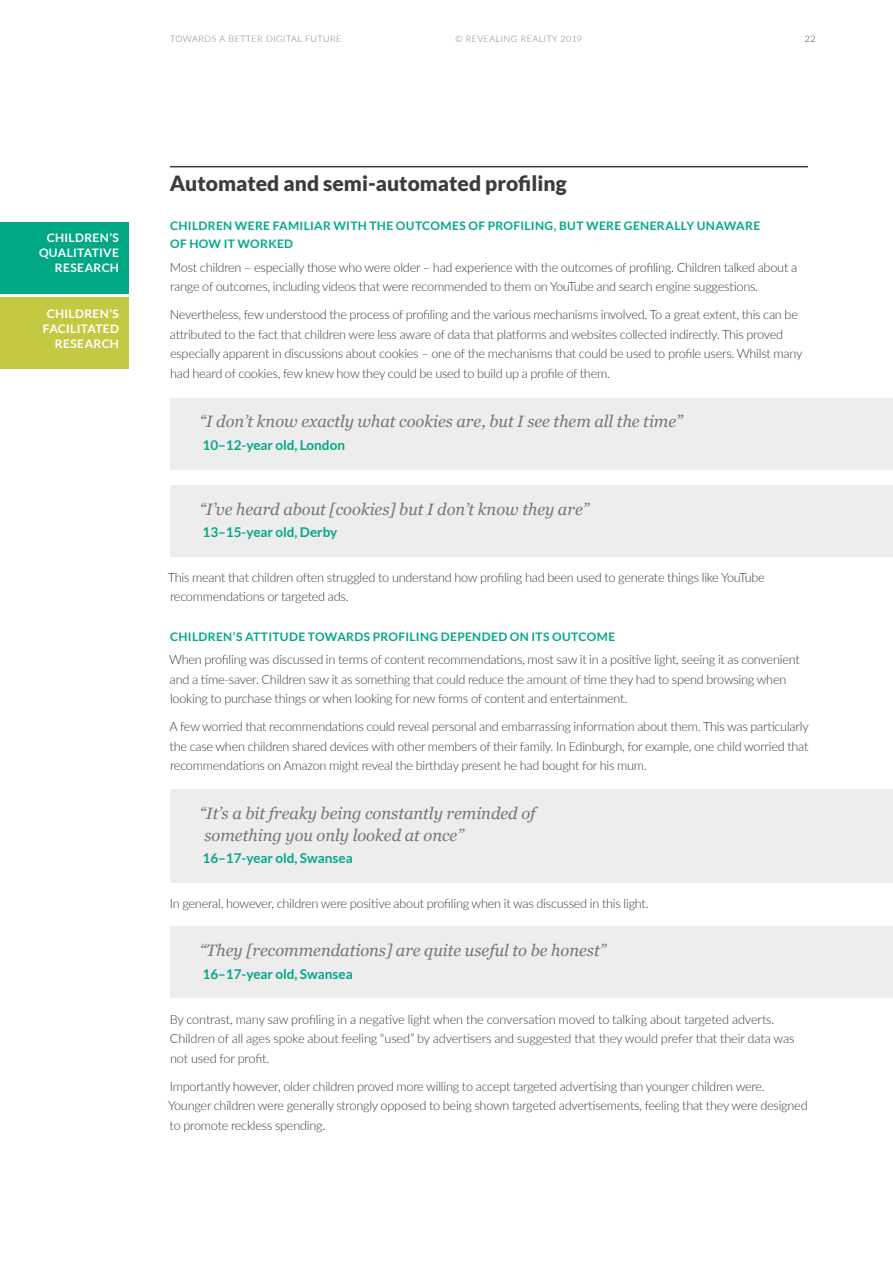
<style>
.page{position:relative;width:893px;height:1263px;background:#fff}
.page>*{position:absolute;margin:0;border:0;box-sizing:border-box;transform-origin:0 0}
.t1{font:900 21px "Lato";color:#3c3c3b}
.t2{font:italic 16.5px/22.5px "Georgia";color:#767675}
.t3{font:700 13.5px "Lato";color:#00a984}
.t4{font:300 12.75px/19.5px "Lato";letter-spacing:-.02em;color:#3c3c3b}
.t5{font:700 11.7px/18px "Lato";letter-spacing:.03em;color:#00a984}
.t6{font:700 11.7px/15px "Lato";letter-spacing:.025em;color:#fff;text-align:right}
.t7{font:300 9px "Lato";letter-spacing:.05em;color:#818080}
.t8{font:300 9px "Lato";color:#3c3c3b}
</style>
<div class="page">
<hr style="left:170px;top:166px;width:638px;height:1px;background:#3c3c3b">
<div style="left:170px;top:398px;width:723px;height:71px;background:#ededed"></div>
<div style="left:170px;top:485px;width:723px;height:71px;background:#ededed"></div>
<div style="left:170px;top:789px;width:723px;height:94px;background:#ededed"></div>
<div style="left:170px;top:927px;width:723px;height:71px;background:#ededed"></div>
<div style="left:0;top:298px;width:129px;height:71px;background:#c3c942"></div>
<div style="left:0;top:222px;width:129px;height:71px;background:#00a984"></div>
<p class="t7" style="left:170px;top:33px;width:173px">TOWARDS A BETTER DIGITAL FUTURE</p>
<p class="t7" style="left:455px;top:33px;width:128px">© REVEALING REALITY 2019</p>
<p class="t8" style="left:805px;top:33px;width:12px">22</p>
<p class="t6" style="left:39px;top:230px;width:82px">CHILDREN’S<br>QUALITATIVE<br>RESEARCH</p>
<p class="t6" style="left:43px;top:306px;width:78px">CHILDREN’S<br>FACILITATED<br>RESEARCH</p>
<h1 class="t1" style="left:170px;top:171px;width:398px">Automated and semi-automated profiling</h1>
<p class="t5" style="left:170px;top:217px;width:592px">CHILDREN WERE FAMILIAR WITH THE OUTCOMES OF PROFILING, BUT WERE GENERALLY UNAWARE<br>OF HOW IT WORKED</p>
<p class="t4" style="left:170px;top:257px;width:629px">Most children – especially those who were older – had experience with the outcomes of profiling. Children talked about a range of outcomes, including videos that were recommended to them on YouTube and search engine suggestions.</p>
<p class="t4" style="left:170px;top:305px;width:634px">Nevertheless, few understood the process of profiling and the various mechanisms involved. To a great extent, this can be attributed to the fact that children were less aware of data that platforms and websites collected indirectly. This proved especially apparent in discussions about cookies – one of the mechanisms that could be used to profile users. Whilst many had heard of cookies, few knew how they could be used to build up a profile of them.</p>
<p class="t2" style="left:200px;top:410px;width:484px">“I don’t know exactly what cookies are, but I see them all the time”</p>
<p class="t3" style="left:203px;top:437px;width:144px">10–12-year old, London</p>
<p class="t2" style="left:200px;top:497px;width:391px">“I’ve heard about [cookies] but I don’t know they are”</p>
<p class="t3" style="left:203px;top:524px;width:136px">13–15-year old, Derby</p>
<p class="t4" style="left:168px;top:567px;width:599px">This meant that children often struggled to understand how profiling had been used to generate things like YouTube recommendations or targeted ads.</p>
<p class="t5" style="left:170px;top:627px;width:446px">CHILDREN’S ATTITUDE TOWARDS PROFILING DEPENDED ON ITS OUTCOME</p>
<p class="t4" style="left:169px;top:650px;width:632px">When profiling was discussed in terms of content recommendations, most saw it in a positive light, seeing it as convenient and a time-saver. Children saw it as something that could reduce the amount of time they had to spend browsing when looking to purchase things or when looking for new forms of content and entertainment.</p>
<p class="t4" style="left:170px;top:717px;width:641px;text-align:justify">A few worried that recommendations could reveal personal and embarrassing information about them. This was particularly the case when children shared devices with other members of their family. In Edinburgh, for example, one child worried that recommendations on Amazon might reveal the birthday present he had bought for his mum.</p>
<p class="t2" style="left:200px;top:801px;width:337px">“It’s a bit freaky being constantly reminded of something you only looked at once”</p>
<p class="t3" style="left:203px;top:850px;width:152px">16–17-year old, Swansea</p>
<p class="t4" style="left:170px;top:893px;width:480px">In general, however, children were positive about profiling when it was discussed in this light.</p>
<p class="t2" style="left:200px;top:939px;width:408px">“They [recommendations] are quite useful to be honest”</p>
<p class="t3" style="left:203px;top:966px;width:152px">16–17-year old, Swansea</p>
<p class="t4" style="left:170px;top:1009px;width:626px">By contrast, many saw profiling in a negative light when the conversation moved to talking about targeted adverts.<br>Children of all ages spoke about feeling “used” by advertisers and suggested that they would prefer that their data was not used for profit.</p>
<p class="t4" style="left:168px;top:1076px;width:641px">Importantly however, older children proved more willing to accept targeted advertising than younger children were.<br>Younger children were generally strongly opposed to being shown targeted advertisements, feeling that they were designed to promote reckless spending.</p>
</div>
